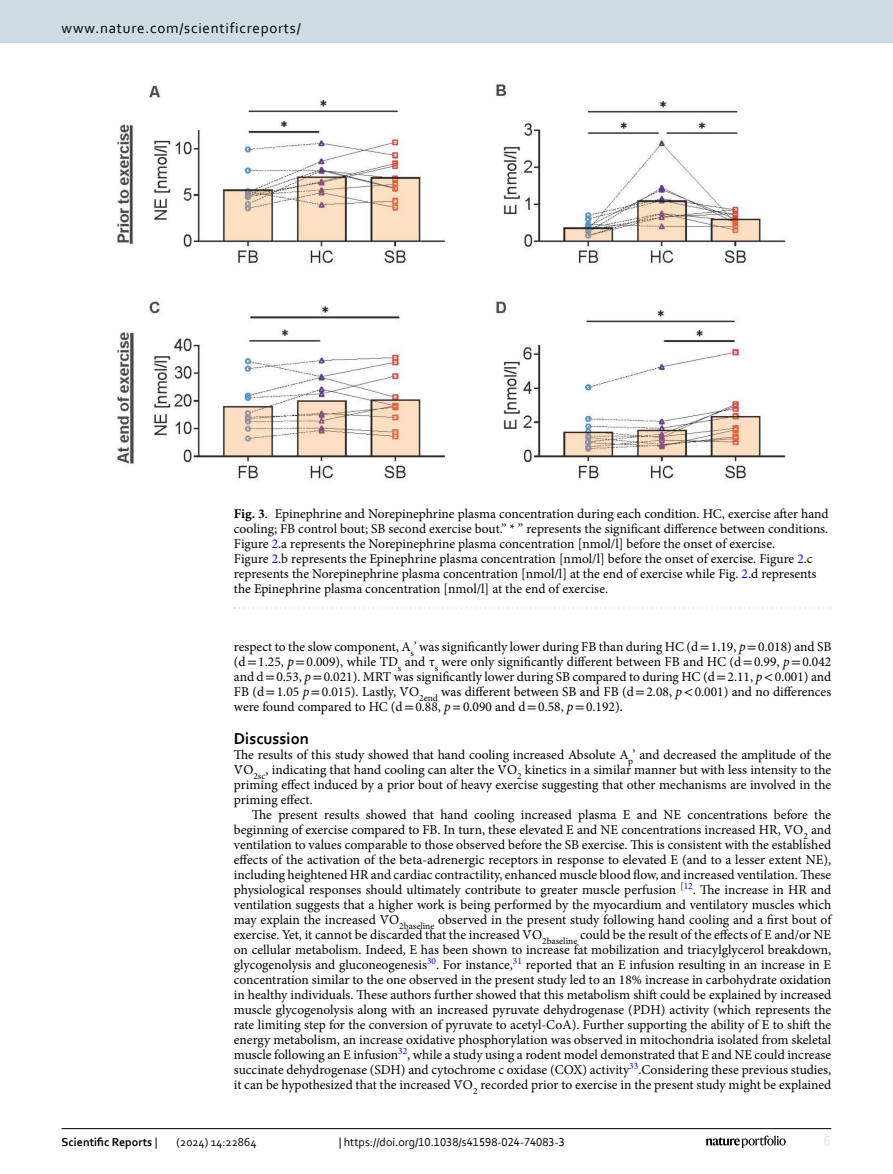
<style>
.page{position:relative;width:893px;height:1174px;background:#fff}
.page>*{position:absolute;margin:0;border:0;box-sizing:border-box;transform-origin:0 0}
.Head_1{font:700 16.5px "Corbel";color:#000}
.t1{font:15px "Corbel";letter-spacing:.05em;color:#000}
.t2{font:15px "Corbel";color:#d9e4eb}
.Body_Text_Indent{font:13.5px/15px "Minion Pro";color:#000;text-align:justify}
.Body_Text{font:13.5px/15px "Minion Pro";color:#000;text-align:justify}
.Figure_Caption{font:13.5px/15px "Minion Pro";color:#000}
.t3{font:12px "Corbel";color:#000}
.t4{font:700 12px "Corbel";color:#000}
.s1{font-weight:700}
.s2{color:#00f}
.s3{font-family:"STIX"}
.s4{font-style:italic}
.s5{font-family:"STIX";font-style:italic}
.s6{font-weight:400}
</style>
<div class="page">
<img style="left:116px;top:84px;width:670px;height:396px">
<svg style="left:235px;top:607px;width:597px;height:2px"></svg>
<hr style="left:62px;top:1128px;width:769px;height:1px;background:#000">
<svg style="left:706px;top:1135px;width:80px;height:12px"></svg>
<div style="left:0;top:0;width:893px;height:43px;background:#cedde4"></div>
<p class="t1" style="left:62px;top:18px;width:241px">www.nature.com/scientificreports/</p>
<p class="Figure_Caption" style="left:234px;top:506px;width:596px"><span class="s1">Fig. 3</span>. Epinephrine and Norepinephrine plasma concentration during each condition. HC, exercise after hand cooling; FB control bout; SB second exercise bout.” * ” represents the significant difference between conditions.<br>Figure <span class="s2">2</span>.a represents the Norepinephrine plasma concentration [nmol/l] before the onset of exercise.<br>Figure <span class="s2">2</span>.b represents the Epinephrine plasma concentration [nmol/l] before the onset of exercise. Figure <span class="s2">2</span>.c represents the Norepinephrine plasma concentration [nmol/l] at the end of exercise while Fig. <span class="s2">2</span>.d represents the Epinephrine plasma concentration [nmol/l] at the end of exercise.</p>
<p class="Body_Text" style="left:234px;top:639px;width:599px">respect to the slow component, A<sub>s</sub>’ was significantly lower during FB than during HC (d<span class="s3">=</span>1.19, <span class="s4">p</span><span class="s3">=</span>0.018) and SB (d<span class="s3">=</span>1.25, <span class="s4">p</span><span class="s3">=</span>0.009), while TD<sub>s</sub> and τ<sub>s</sub> were only significantly different between FB and HC (d<span class="s3">=</span>0.99, <span class="s4">p</span><span class="s3">=</span>0.042 and d<span class="s3">=</span>0.53, <span class="s4">p</span><span class="s3">=</span>0.021). MRT was significantly lower during SB compared to during HC (d<span class="s3">=</span>2.11, <span class="s4">p</span><span class="s3">&lt;</span>0.001) and FB (d<span class="s3">=</span>1.05 <span class="s4">p</span><span class="s3">=</span>0.015). Lastly, V<span class="s3">̇</span>O<sub>2end</sub> was different between SB and FB (d<span class="s3">=</span>2.08, <span class="s4">p</span><span class="s3">&lt;</span>0.001) and no differences were found compared to HC (d<span class="s3">=</span>0.88, <span class="s4">p</span><span class="s5">=</span>0.090 and d<span class="s3">=</span>0.58, <span class="s4">p</span><span class="s3">=</span>0.192).</p>
<p class="Head_1" style="left:234px;top:728px;width:77px">Discussion</p>
<p class="Body_Text" style="left:234px;top:747px;width:599px">The results of this study showed that hand cooling increased Absolute A<sub>p</sub>’ and decreased the amplitude of the V<span class="s3">̇</span>O<sub>2sc</sub>, indicating that hand cooling can alter the V<span class="s3">̇</span>O<sub>2</sub> kinetics in a similar manner but with less intensity to the priming effect induced by a prior bout of heavy exercise suggesting that other mechanisms are involved in the priming effect.</p>
<p class="Body_Text_Indent" style="left:234px;top:807px;width:599px;text-indent:18px">The present results showed that hand cooling increased plasma E and NE concentrations before the beginning of exercise compared to FB. In turn, these elevated E and NE concentrations increased HR, V<span class="s3">̇</span>O<sub>2</sub> and ventilation to values comparable to those observed before the SB exercise. This is consistent with the established effects of the activation of the beta-adrenergic receptors in response to elevated E (and to a lesser extent NE), including heightened HR and cardiac contractility, enhanced muscle blood flow, and increased ventilation. These physiological responses should ultimately contribute to greater muscle perfusion <sup>[</sup><sup>12</sup>. The increase in HR and ventilation suggests that a higher work is being performed by the myocardium and ventilatory muscles which may explain the increased V<span class="s3">̇</span>O<sub>2baseline</sub> observed in the present study following hand cooling and a first bout of exercise. Yet, it cannot be discarded that the increased V<span class="s3">̇</span>O<sub>2baseline</sub> could be the result of the effects of E and/or NE on cellular metabolism. Indeed, E has been shown to increase fat mobilization and triacylglycerol breakdown, glycogenolysis and gluconeogenesis<sup>30</sup>. For instance,<sup>31</sup> reported that an E infusion resulting in an increase in E concentration similar to the one observed in the present study led to an 18% increase in carbohydrate oxidation in healthy individuals. These authors further showed that this metabolism shift could be explained by increased muscle glycogenolysis along with an increased pyruvate dehydrogenase (PDH) activity (which represents the rate limiting step for the conversion of pyruvate to acetyl-CoA). Further supporting the ability of E to shift the energy metabolism, an increase oxidative phosphorylation was observed in mitochondria isolated from skeletal muscle following an E infusion<sup>32</sup>, while a study using a rodent model demonstrated that E and NE could increase succinate dehydrogenase (SDH) and cytochrome c oxidase (COX) activity<sup>33</sup>.Considering these previous studies, it can be hypothesized that the increased V<span class="s3">̇</span>O<sub>2</sub> recorded prior to exercise in the present study might be explained</p>
<p class="t4" style="left:62px;top:1134px;width:97px">Scientific Reports <span class="s6">|</span></p>
<p class="t3" style="left:177px;top:1134px;width:81px">(2024) 14:22864</p>
<p class="t3" style="left:339px;top:1134px;width:228px">| https://doi.org/10.1038/s41598-024-74083-3</p>
<p class="t2" style="left:824px;top:1132px;width:9px">6</p>
</div>
